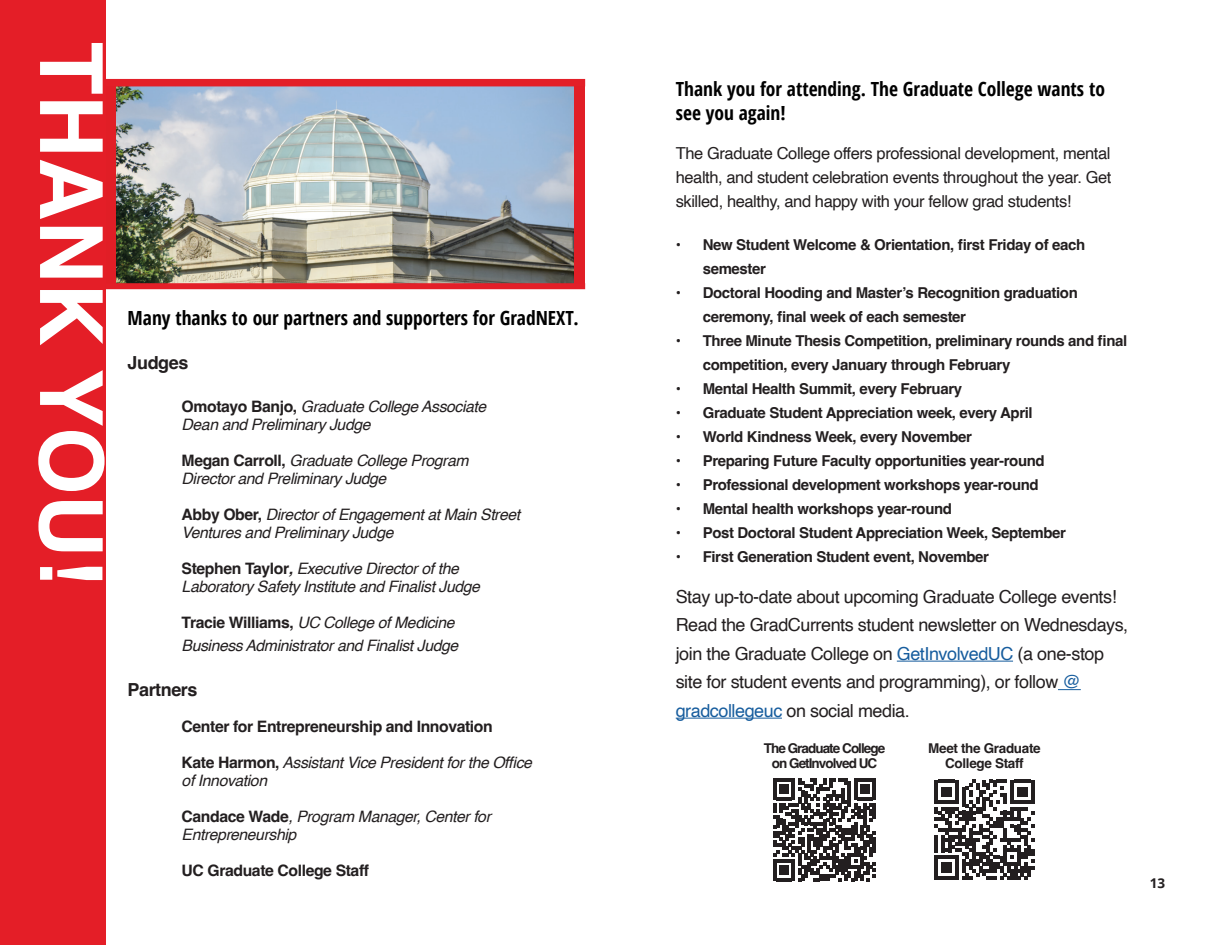
<style>
.page{position:relative;width:1215px;height:945px;background:#fff}
.page>*{position:absolute;margin:0;border:0;box-sizing:border-box;transform-origin:0 0}
.page_headers{font:700 87px "Helvetica";color:#fff}
.h3_schedule{font:700 19.5px/24px "Open Sans Condensed";color:#010101}
.body{font:18px/28.5px "Helvetica";letter-spacing:-.025em;color:#231f20}
.body-2{font:700 18px "Helvetica";letter-spacing:-.025em;color:#231f20}
.body-3{font:16.5px/24px "Helvetica";letter-spacing:-.025em;color:#231f20;text-align:justify}
.body-4{font:italic 15.75px "Helvetica";letter-spacing:-.025em;color:#231f20}
.body-5{font:700 15.75px "Helvetica";letter-spacing:-.025em;color:#231f20}
.t1{font:700 15px/24px "Helvetica";letter-spacing:-.025em;color:#231f20}
.body-6{font:700 13.5px/15px "Helvetica";letter-spacing:-.07em;color:#231f20;text-align:center}
.body-7{font:700 13.5px/15px "Helvetica";letter-spacing:-.025em;color:#231f20;text-align:center}
.t2{font:700 13.5px "Open Sans";color:#231f20}
.s1{font-weight:700;font-style:normal}
.s2{font-weight:700}
.s3{color:#175d9e}
</style>
<div class="page">
<div style="left:101px;top:83px;width:31px;height:203px;background:#e11e26"></div>
<div style="left:555px;top:83px;width:30px;height:203px;background:#e11e26"></div>
<div style="left:0;top:0;width:105px;height:945px;background:#e41e27"></div>
<hr style="left:897px;top:661px;width:116px;height:1px;background:#175d9e">
<svg style="left:1058px;top:689px;width:23px;height:1px"></svg>
<hr style="left:676px;top:718px;width:106px;height:1px;background:#175d9e">
<svg style="left:773px;top:778px;width:103px;height:103px"></svg>
<svg style="left:934px;top:780px;width:100px;height:100px"></svg>
<img style="left:117px;top:86px;width:457px;height:197px">
<div style="left:105px;top:283px;width:480px;height:6px;background:#e31f28"></div>
<div style="left:105px;top:79px;width:480px;height:7px;background:#e31f28"></div>
<p class="page_headers" style="left:124px;top:42px;width:546px;rotate:90deg">THANK YOU!</p>
<p class="h3_schedule" style="left:128px;top:305px;width:453px">Many thanks to our partners and supporters for GradNEXT.</p>
<p class="body-2" style="left:128px;top:351px;width:62px">Judges</p>
<p class="body-4" style="left:182px;top:394px;width:306px"><span class="s1">Omotayo Banjo,</span> Graduate College Associate</p>
<p class="body-4" style="left:182px;top:412px;width:190px">Dean and Preliminary Judge</p>
<p class="body-4" style="left:182px;top:448px;width:289px"><span class="s1">Megan Carroll,</span> Graduate College Program</p>
<p class="body-4" style="left:182px;top:466px;width:206px">Director and Preliminary Judge</p>
<p class="body-4" style="left:182px;top:502px;width:340px"><span class="s1">Abby Ober,</span> Director of Engagement at Main Street</p>
<p class="body-4" style="left:182px;top:520px;width:213px">Ventures and Preliminary Judge</p>
<p class="body-4" style="left:182px;top:556px;width:279px"><span class="s1">Stephen Taylor</span><span class="s2">,</span> Executive Director of the</p>
<p class="body-4" style="left:182px;top:574px;width:300px">Laboratory Safety Institute and Finalist Judge</p>
<p class="body-4" style="left:182px;top:610px;width:274px"><span class="s1">Tracie Williams,</span> UC College of Medicine</p>
<p class="body-4" style="left:182px;top:633px;width:278px">Business Administrator and Finalist Judge</p>
<p class="body-2" style="left:128px;top:678px;width:71px">Partners</p>
<p class="body-5" style="left:182px;top:717px;width:313px">Center for Entrepreneurship and Innovation</p>
<p class="body-4" style="left:182px;top:750px;width:352px"><span class="s1">Kate Harmon,</span> Assistant Vice President for the Office</p>
<p class="body-4" style="left:182px;top:768px;width:87px">of Innovation</p>
<p class="body-4" style="left:182px;top:804px;width:311px"><span class="s1">Candace Wade</span>, Program Manager, Center for</p>
<p class="body-4" style="left:182px;top:822px;width:116px">Entrepreneurship</p>
<p class="body-5" style="left:182px;top:861px;width:189px">UC Graduate College Staff</p>
<p class="h3_schedule" style="left:676px;top:77px;width:431px">Thank you for attending. The Graduate College wants to see you again!</p>
<p class="body-3" style="left:676px;top:142px;width:437px">The Graduate College offers professional development, mental health, and student celebration events throughout the year. Get skilled, healthy, and happy with your fellow grad students!</p>
<p class="t1" style="left:703px;top:235px;width:384px;text-indent:-27px">• New Student Welcome &amp; Orientation, first Friday of each semester</p>
<p class="t1" style="left:703px;top:283px;width:377px;text-indent:-27px">• Doctoral Hooding and Master’s Recognition graduation ceremony, final week of each semester</p>
<p class="t1" style="left:703px;top:331px;width:426px;text-indent:-27px">• Three Minute Thesis Competition, preliminary rounds and final competition, every January through February</p>
<p class="t1" style="left:676px;top:379px;width:288px">• Mental Health Summit, every February</p>
<p class="t1" style="left:676px;top:403px;width:359px">• Graduate Student Appreciation week, every April</p>
<p class="t1" style="left:676px;top:427px;width:298px">• World Kindness Week, every November</p>
<p class="t1" style="left:676px;top:451px;width:371px">• Preparing Future Faculty opportunities year-round</p>
<p class="t1" style="left:676px;top:475px;width:365px">• Professional development workshops year-round</p>
<p class="t1" style="left:676px;top:499px;width:278px">• Mental health workshops year-round</p>
<p class="t1" style="left:676px;top:523px;width:392px">• Post Doctoral Student Appreciation Week, September</p>
<p class="t1" style="left:676px;top:547px;width:315px">• First Generation Student event, November</p>
<p class="body" style="left:676px;top:583px;width:454px">Stay up-to-date about upcoming Graduate College events!<br>Read the GradCurrents student newsletter on Wednesdays, join the Graduate College on <span class="s3">GetInvolvedUC</span> (a one-stop site for student events and programming), or follow <span class="s3">@ gradcollegeuc</span> on social media.</p>
<p class="body-6" style="left:764px;top:742px;width:123px">The Graduate College on GetInvolved UC</p>
<p class="body-7" style="left:928px;top:742px;width:114px">Meet the Graduate<br>College Staff</p>
<p class="t2" style="left:1150px;top:874px;width:17px">13</p>
</div>
